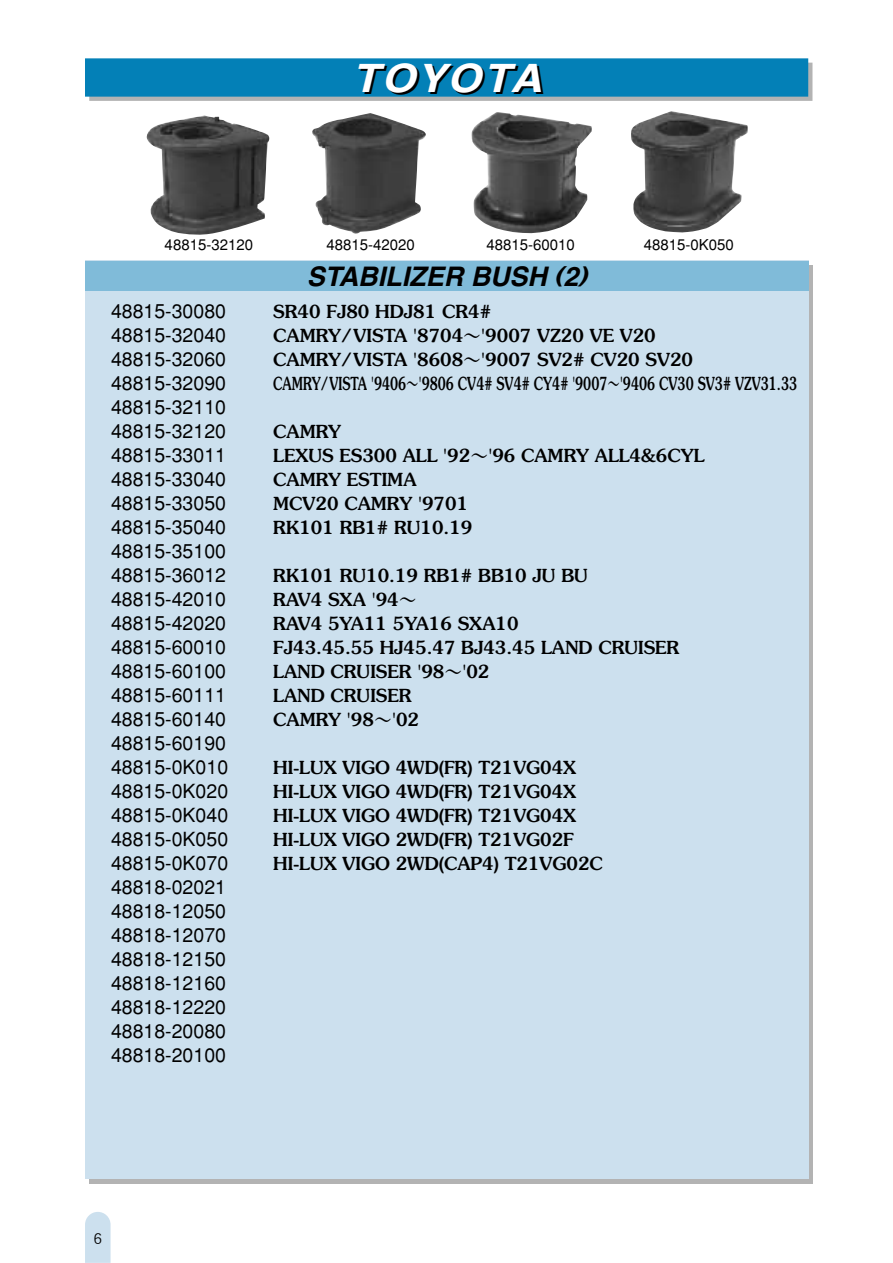
<style>
.page{position:relative;width:893px;height:1263px;background:#fff}
.page>*{position:absolute;margin:0;border:0;box-sizing:border-box;transform-origin:0 0}
.t1{font:italic 700 39.15px "Helvetica";letter-spacing:.03em;color:#fff;scale:1.11 1}
.t2{font:italic 700 27px "Helvetica";color:#000}
.t3{font:19.5px/24px "Helvetica";color:#000;text-align:justify}
.t4{font:500 18px/24px "Souvenir";color:#000}
.t5{font:15px "Helvetica";color:#000}
.t6{font:15px "DFPHS Gothic CID W3";color:#000}
.s1{font-size:21.6px}
.s2{font-size:21.3px}
.s3{font-family:"DFPHS Mincho CID W5";font-weight:400}
</style>
<div class="page">
<div style="left:89px;top:63px;width:723px;height:38px;background:#b3b3b3"></div>
<div style="left:85px;top:58px;width:723px;height:39px;background:#0380b7"></div>
<div style="left:85px;top:261px;width:723px;height:918px;background:#cce0ee"></div>
<div style="left:85px;top:261px;width:723px;height:30px;background:#80bbd9"></div>
<svg style="left:85px;top:1212px;width:26px;height:51px"></svg>
<img style="left:312px;top:113px;width:114px;height:121px">
<img style="left:471px;top:112px;width:121px;height:121px">
<img style="left:631px;top:111px;width:117px;height:121px">
<img style="left:147px;top:116px;width:122px;height:119px">
<h1 class="t1" style="left:352px;top:54px;width:172px">TOYOTA</h1>
<p class="t5" style="left:165px;top:236px;width:90px">48815-32120</p>
<p class="t5" style="left:326px;top:236px;width:90px">48815-42020</p>
<p class="t5" style="left:486px;top:236px;width:90px">48815-60010</p>
<p class="t5" style="left:643px;top:236px;width:92px">48815-0K050</p>
<h2 class="t2" style="left:307px;top:260px;width:282px">STABILIZER BUSH <span class="s1">(</span>2<span class="s2">)</span></h2>
<p class="t3" style="left:111px;top:299px;width:119px">48815-30080<br>48815-32040<br>48815-32060<br>48815-32090<br>48815-32110<br>48815-32120<br>48815-33011<br>48815-33040<br>48815-33050<br>48815-35040<br>48815-35100<br>48815-36012<br>48815-42010<br>48815-42020<br>48815-60010<br>48815-60100<br>48815-60111<br>48815-60140<br>48815-60190<br>48815-0K010<br>48815-0K020<br>48815-0K040<br>48815-0K050<br>48815-0K070<br>48818-02021<br>48818-12050<br>48818-12070<br>48818-12150<br>48818-12160<br>48818-12220<br>48818-20080<br>48818-20100</p>
<p class="t4" style="left:273px;top:299px;width:525px">SR40 FJ80 HDJ81 CR4#<br>CAMRY/ VISTA '8704<span class="s3">～</span>'9007 VZ20 VE V20<br>CAMRY/ VISTA '8608<span class="s3">～</span>'9007 SV2# CV20 SV20<br>CAMRY/ VISTA '9406<span class="s3">～</span>'9806 CV4# SV4# CY4# '9007<span class="s3">～</span>'9406 CV30 SV3# VZV31.33</p>
<p class="t4" style="left:273px;top:419px;width:433px">CAMRY<br>LEXUS ES300 ALL '92<span class="s3">～</span>'96 CAMRY ALL4&amp;6CYL<br>CAMRY ESTIMA<br>MCV20 CAMRY '9701<br>RK101 RB1# RU10.19</p>
<p class="t4" style="left:273px;top:563px;width:407px">RK101 RU10.19 RB1# BB10 JU BU<br>RAV4 SXA '94<span class="s3">～<br></span>RAV4 5YA11 5YA16 SXA10<br>FJ43.45.55 HJ45.47 BJ43.45 LAND CRUISER<br>LAND CRUISER '98<span class="s3">～</span>'02<br>LAND CRUISER<br>CAMRY '98<span class="s3">～</span>'02</p>
<p class="t4" style="left:273px;top:755px;width:331px">HI-LUX VIGO 4WD(FR) T21VG04X<br>HI-LUX VIGO 4WD(FR) T21VG04X<br>HI-LUX VIGO 4WD(FR) T21VG04X<br>HI-LUX VIGO 2WD(FR) T21VG02F<br>HI-LUX VIGO 2WD(CAP4) T21VG02C</p>
<p class="t6" style="left:94px;top:1230px;width:10px">6</p>
</div>
